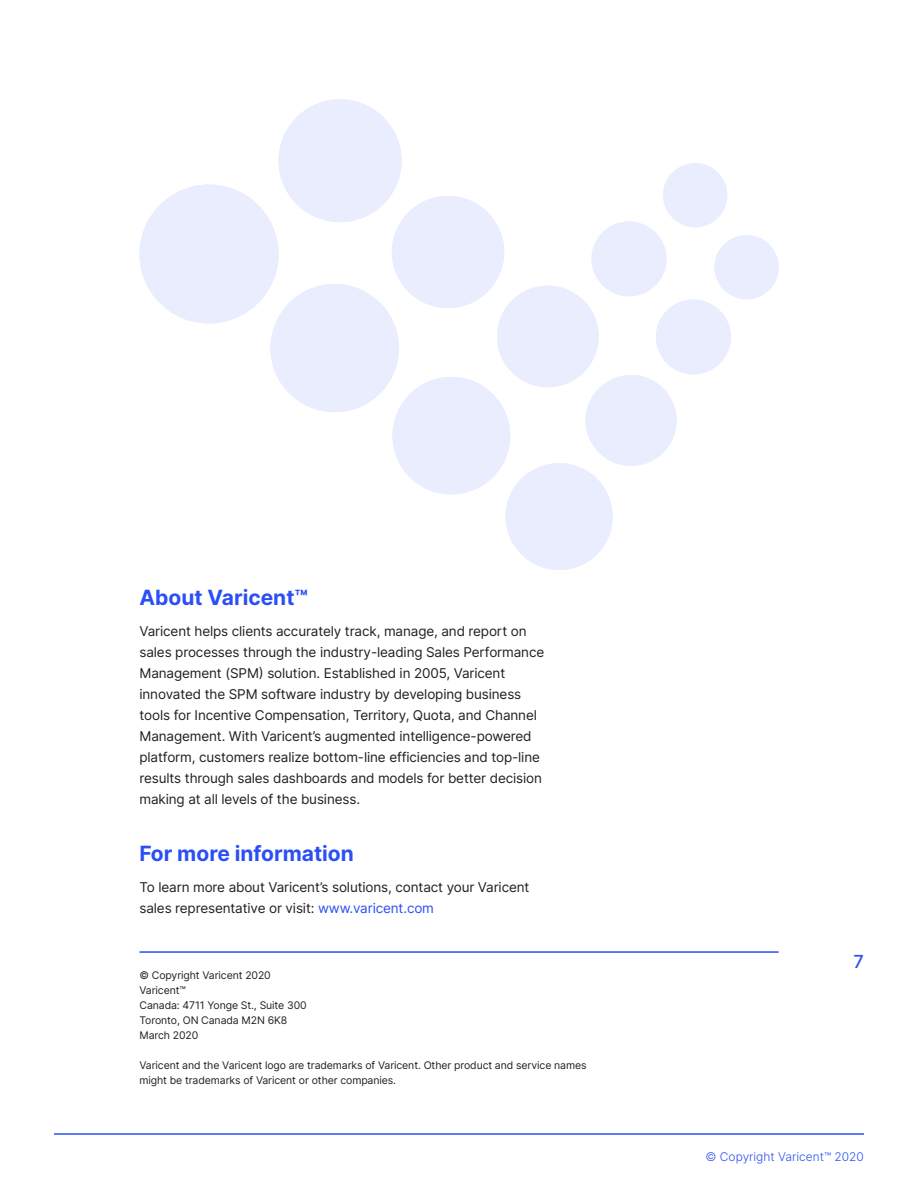
<style>
.page{position:relative;width:918px;height:1188px;background:#fff}
.page>*{position:absolute;margin:0;border:0;box-sizing:border-box;transform-origin:0 0}
.t1{font:700 21px "Inter";color:#2b4ff4}
.t2{font:500 18px "Inter";color:#2b4ff4}
.t3{font:13.5px/21px "Inter";letter-spacing:-.01em;color:#231f20}
.t4{font:300 12px "Inter";color:#2b4ff4}
.t5{font:10.5px/15px "Inter";letter-spacing:-.01em;color:#231f20}
.s1{color:#2b4ff4}
</style>
<div class="page">
<hr style="left:54px;top:1133px;width:810px;height:2px;background:#2b4ff4">
<hr style="left:140px;top:951px;width:639px;height:2px;background:#2b4ff4">
<div style="left:140px;top:185px;width:139px;height:138px;background:#eaedfd;border-radius:69px"></div>
<div style="left:279px;top:99px;width:123px;height:123px;background:#eaedfd;border-radius:61px"></div>
<div style="left:270px;top:284px;width:129px;height:128px;background:#eaedfd;border-radius:64px"></div>
<div style="left:392px;top:196px;width:112px;height:112px;background:#eaedfd;border-radius:56px"></div>
<div style="left:393px;top:377px;width:117px;height:117px;background:#eaedfd;border-radius:59px"></div>
<div style="left:497px;top:286px;width:102px;height:101px;background:#eaedfd;border-radius:51px"></div>
<div style="left:506px;top:463px;width:107px;height:107px;background:#eaedfd;border-radius:53px"></div>
<div style="left:586px;top:375px;width:91px;height:91px;background:#eaedfd;border-radius:45px"></div>
<div style="left:592px;top:222px;width:74px;height:74px;background:#eaedfd;border-radius:37px"></div>
<div style="left:656px;top:300px;width:75px;height:74px;background:#eaedfd;border-radius:37px"></div>
<div style="left:663px;top:163px;width:64px;height:64px;background:#eaedfd;border-radius:32px"></div>
<div style="left:714px;top:235px;width:65px;height:64px;background:#eaedfd;border-radius:32px"></div>
<p class="t1" style="left:140px;top:582px;width:170px">About Varicent™</p>
<p class="t3" style="left:140px;top:621px;width:406px">Varicent helps clients accurately track, manage, and report on sales processes through the industry-leading Sales Performance Management (SPM) solution. Established in 2005, Varicent innovated the SPM software industry by developing business tools for Incentive Compensation, Territory, Quota, and Channel Management. With Varicent’s augmented intelligence-powered platform, customers realize bottom-line efficiencies and top-line results through sales dashboards and models for better decision making at all levels of the business.</p>
<p class="t1" style="left:140px;top:838px;width:216px">For more information</p>
<p class="t3" style="left:140px;top:876px;width:392px">To learn more about Varicent’s solutions, contact your Varicent sales representative or visit: <span class="s1">www.varicent.com</span></p>
<p class="t5" style="left:140px;top:968px;width:133px">© Copyright Varicent 2020</p>
<p class="t5" style="left:140px;top:983px;width:48px">Varicent™</p>
<p class="t5" style="left:140px;top:998px;width:169px">Canada: 4711 Yonge St., Suite 300</p>
<p class="t5" style="left:140px;top:1013px;width:149px">Toronto, ON Canada M2N 6K8</p>
<p class="t5" style="left:140px;top:1028px;width:60px">March 2020</p>
<p class="t5" style="left:140px;top:1058px;width:449px">Varicent and the Varicent logo are trademarks of Varicent. Other product and service names might be trademarks of Varicent or other companies.</p>
<h2 class="t2" style="left:854px;top:949px;width:12px">7</h2>
<p class="t4" style="left:706px;top:1148px;width:160px">© Copyright Varicent™ 2020</p>
</div>
